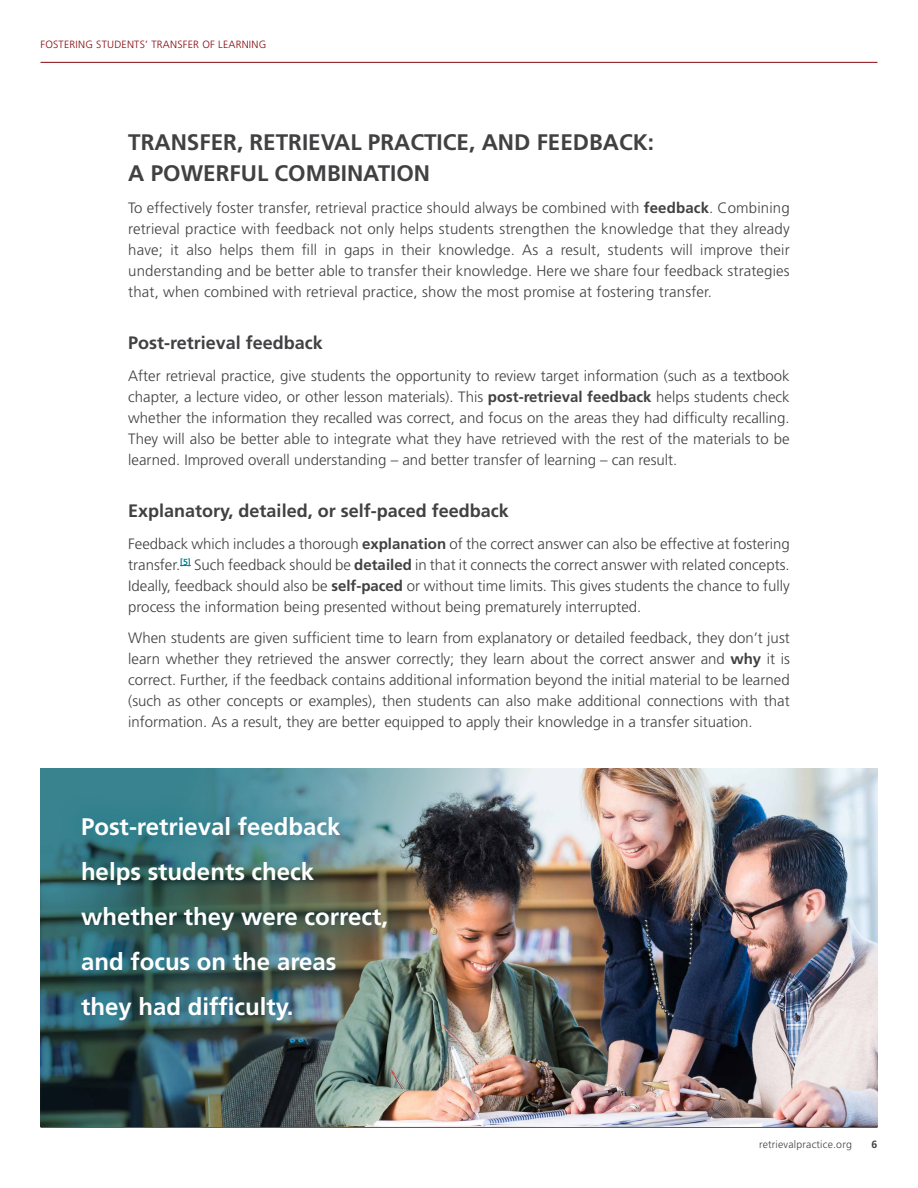
<style>
.page{position:relative;width:918px;height:1188px;background:#fff}
.page>*{position:absolute;margin:0;border:0;box-sizing:border-box;transform-origin:0 0}
.t1{font:700 24px/45px "Frutiger";color:#fff}
.t2{font:700 22.5px/31.5px "Frutiger";color:#414042}
.t3{font:700 18px "Frutiger";color:#414042}
.t4{font:300 15px/21px "Frutiger";color:#414042;text-align:justify}
.t5{font:300 10.5px "Frutiger";letter-spacing:.02em;color:#86090f}
.t6{font:300 10.5px "Frutiger";letter-spacing:.02em;color:#414042}
.t7{font:700 10.5px "Frutiger";color:#414042}
.s1{font-weight:700}
</style>
<div class="page">
<hr style="left:40px;top:1127px;width:838px;height:1px;background:#86090f">
<hr style="left:40px;top:62px;width:838px;height:1px;background:#86090f">
<img style="left:40px;top:769px;width:838px;height:358px">
<img style="left:60px;top:795px;width:347px;height:246px">
<p class="t5" style="left:40px;top:39px;width:227px">FOSTERING STUDENTS’ TRANSFER OF LEARNING</p>
<h2 class="t2" style="left:128px;top:126px;width:527px">TRANSFER, RETRIEVAL PRACTICE, AND FEEDBACK:<br>A POWERFUL COMBINATION</h2>
<p class="t4" style="left:128px;top:197px;width:663px">To effectively foster transfer, retrieval practice should always be combined with <span class="s1">feedback</span>. Combining retrieval practice with feedback not only helps students strengthen the knowledge that they already have; it also helps them fill in gaps in their knowledge. As a result, students will improve their understanding and be better able to transfer their knowledge. Here we share four feedback strategies that, when combined with retrieval practice, show the most promise at fostering transfer.</p>
<p class="t3" style="left:128px;top:332px;width:196px">Post-retrieval feedback</p>
<p class="t4" style="left:128px;top:365px;width:663px">After retrieval practice, give students the opportunity to review target information (such as a textbook chapter, a lecture video, or other lesson materials). This <span class="s1">post-retrieval feedback</span> helps students check whether the information they recalled was correct, and focus on the areas they had difficulty recalling.<br>They will also be better able to integrate what they have retrieved with the rest of the materials to be learned. Improved overall understanding – and better transfer of learning – can result.</p>
<p class="t3" style="left:128px;top:500px;width:382px">Explanatory, detailed, or self-paced feedback</p>
<p class="t4" style="left:128px;top:533px;width:663px">Feedback which includes a thorough <span class="s1">explanation</span> of the correct answer can also be effective at fostering transfer.<sup>[5]</sup> Such feedback should be <span class="s1">detailed</span> in that it connects the correct answer with related concepts.<br>Ideally, feedback should also be <span class="s1">self-paced</span> or without time limits. This gives students the chance to fully process the information being presented without being prematurely interrupted.</p>
<p class="t4" style="left:128px;top:628px;width:663px">When students are given sufficient time to learn from explanatory or detailed feedback, they don’t just learn whether they retrieved the answer correctly; they learn about the correct answer and <span class="s1">why</span> it is correct. Further, if the feedback contains additional information beyond the initial material to be learned (such as other concepts or examples), then students can also make additional connections with that information. As a result, they are better equipped to apply their knowledge in a transfer situation.</p>
<h1 class="t1" style="left:81px;top:804px;width:309px">Post-retrieval feedback helps students check whether they were correct, and focus on the areas they had difficulty.</h1>
<p class="t6" style="left:759px;top:1138px;width:94px">retrievalpractice.org</p>
<p class="t7" style="left:872px;top:1138px;width:7px">6</p>
</div>
